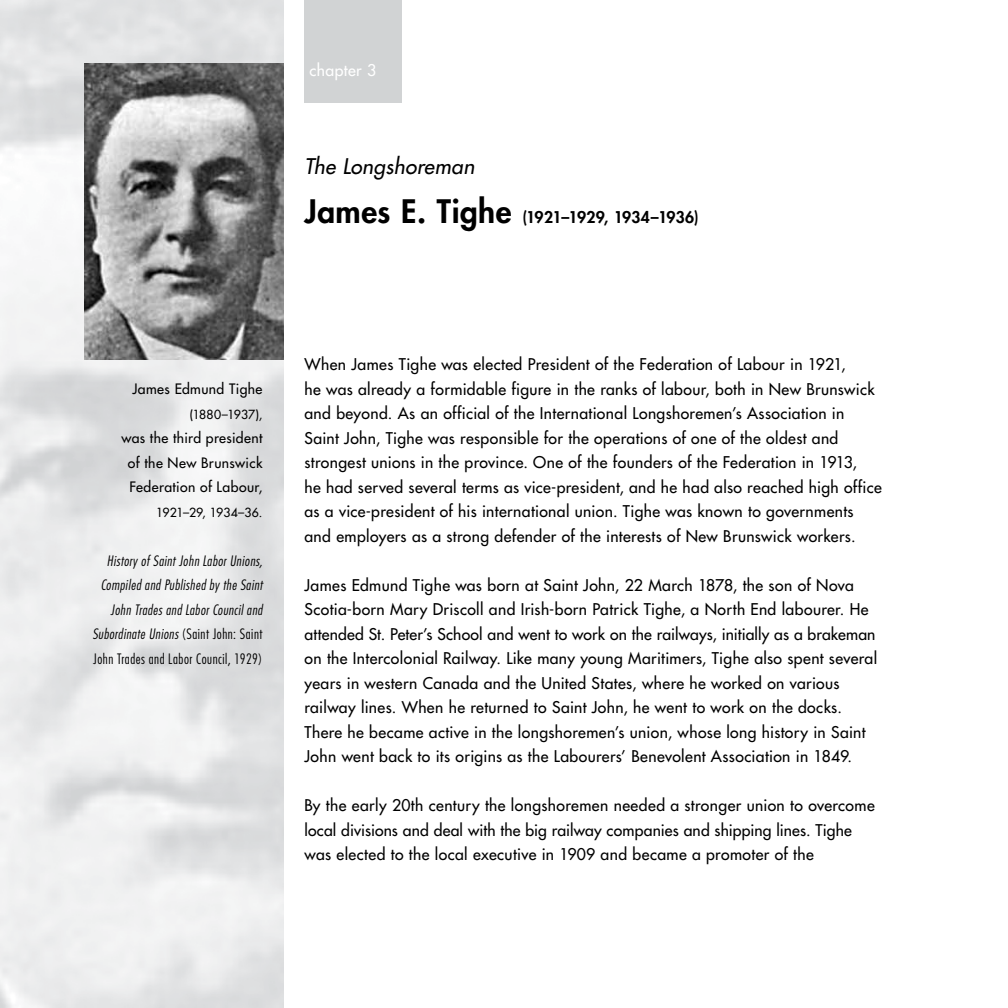
<style>
.page{position:relative;width:1008px;height:1008px;background:#fff}
.page>*{position:absolute;margin:0;border:0;box-sizing:border-box;transform-origin:0 0}
.t1{font:italic 21px "Futura";letter-spacing:.02em;color:#000}
.t2{font:15.75px/24.5px "Futura";letter-spacing:.025em;color:#000}
.t3{font:800 15.75px "Futura";letter-spacing:.01em;color:#000}
.t4{font:15.75px "Futura";letter-spacing:.03em;color:#fff}
.t5{font:italic 300 condensed 14px/24.5px "Futura";letter-spacing:.04em;color:#000;text-align:right}
.t6{font:14px/24.5px "Futura";letter-spacing:.03em;color:#000;text-align:center}
.t7{font:12.25px "Futura";letter-spacing:.01em;color:#000}
.s1{font-size:31.5px}
.s2{font-style:normal}
</style>
<div class="page">
<div style="left:304px;top:0;width:98px;height:102px;background:#d1d3d4"></div>
<img style="left:84px;top:63px;width:200px;height:297px">
<p class="t4" style="left:309px;top:60px;width:68px">chapter 3</p>
<h1 class="t1" style="left:304px;top:153px;width:171px">The Longshoreman</h1>
<p class="t3" style="left:304px;top:207px;width:396px"><span class="s1">James E. Tighe</span> (1921–1929, 1934–1936)</p>
<p class="t6" style="left:132px;top:377px;width:132px">James Edmund Tighe</p>
<p class="t7" style="left:190px;top:406px;width:74px">(1880–1937),</p>
<p class="t6" style="left:121px;top:426px;width:143px">was the third president of the New Brunswick<br>Federation of Labour,</p>
<p class="t7" style="left:156px;top:504px;width:108px">1921–29, 1934–36.</p>
<p class="t5" style="left:92px;top:548px;width:172px">History of Saint John Labor Unions, Compiled and Published by the Saint John Trades and Labor Council and Subordinate Unions <span class="s2">(Saint John: Saint John Trades and Labor Council, 1929)</span></p>
<p class="t2" style="left:304px;top:352px;width:579px">When James Tighe was elected President of the Federation of Labour in 1921,<br>he was already a formidable figure in the ranks of labour, both in New Brunswick and beyond. As an official of the International Longshoremen’s Association in Saint John, Tighe was responsible for the operations of one of the oldest and strongest unions in the province. One of the founders of the Federation in 1913,<br>he had served several terms as vice-president, and he had also reached high office as a vice-president of his international union. Tighe was known to governments and employers as a strong defender of the interests of New Brunswick workers.</p>
<p class="t2" style="left:304px;top:573px;width:574px">James Edmund Tighe was born at Saint John, 22 March 1878, the son of Nova Scotia-born Mary Driscoll and Irish-born Patrick Tighe, a North End labourer. He attended St. Peter’s School and went to work on the railways, initially as a brakeman on the Intercolonial Railway. Like many young Maritimers, Tighe also spent several years in western Canada and the United States, where he worked on various railway lines. When he returned to Saint John, he went to work on the docks.<br>There he became active in the longshoremen’s union, whose long history in Saint John went back to its origins as the Labourers’ Benevolent Association in 1849.</p>
<p class="t2" style="left:304px;top:793px;width:572px">By the early 20th century the longshoremen needed a stronger union to overcome local divisions and deal with the big railway companies and shipping lines. Tighe was elected to the local executive in 1909 and became a promoter of the</p>
</div>
